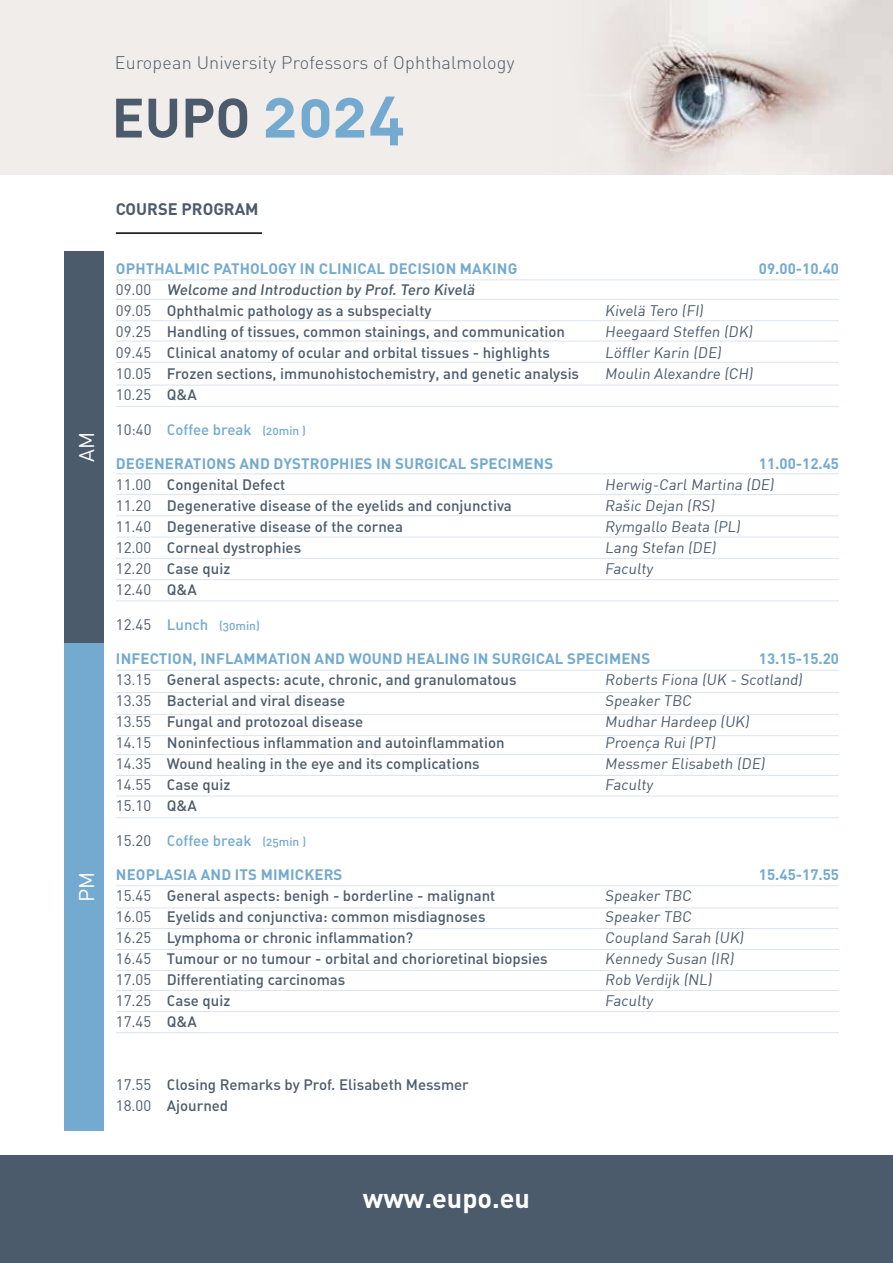
<style>
.page{position:relative;width:893px;height:1263px;background:#fff}
.page>*{position:absolute;margin:0;border:0;box-sizing:border-box;transform-origin:0 0}
.t1{font:54.6px "DIN Bold Alternate";color:#4c5b6b}
.t2{font:700 27px "DIN Pro";color:#fff}
.t3{font:21px "DIN Pro";color:#fff}
.t4{font:18px "DIN Light Alternate";letter-spacing:.01em;color:#4c5b6b}
.t5{font:700 16.5px "DIN Pro";color:#4c5b6b}
.t6{font:15px/21px "DIN Medium Alternate";color:#4c5b6b}
.t7{font:15px "DIN";color:#4c5b6b}
.t8{font:700 15px "DIN Pro";letter-spacing:.01em;color:#74aacf}
.t9{font:15px "DIN Medium Alternate";color:#74aacf}
.t10{font:12px "DIN Medium Alternate";color:#74aacf}
.s1{font-size:63.9px;color:#74aacf}
.s2{font-family:"DIN"}
.s3{font-family:"DIN Medium Alternate"}
.s4{font-family:"DIN";color:#4c5b6b}
.s5{font-size:12px}
.s6{font-family:"DIN";font-size:15px;color:#4c5b6b}
.s7{font-size:15px}
</style>
<div class="page">
<div style="left:64px;top:251px;width:39px;height:392px;background:#4c5b6b"></div>
<div style="left:0;top:1155px;width:893px;height:108px;background:#4c5b6b"></div>
<div style="left:0;top:0;width:893px;height:174px;background:#f1edea"></div>
<img style="left:609px;top:0;width:284px;height:174px">
<hr style="left:116px;top:232px;width:146px;height:2px;background:#000">
<hr style="left:116px;top:299px;width:723px;height:1px;background:#dae5f1">
<hr style="left:116px;top:280px;width:723px;height:1px;background:#dae5f1">
<hr style="left:116px;top:320px;width:723px;height:1px;background:#dae5f1">
<hr style="left:116px;top:341px;width:723px;height:1px;background:#dae5f1">
<hr style="left:116px;top:362px;width:723px;height:1px;background:#dae5f1">
<hr style="left:116px;top:385px;width:723px;height:1px;background:#dae5f1">
<hr style="left:116px;top:406px;width:723px;height:1px;background:#dae5f1">
<hr style="left:116px;top:474px;width:723px;height:1px;background:#dae5f1">
<hr style="left:116px;top:494px;width:723px;height:1px;background:#dae5f1">
<hr style="left:116px;top:516px;width:723px;height:1px;background:#dae5f1">
<hr style="left:116px;top:537px;width:723px;height:1px;background:#dae5f1">
<hr style="left:116px;top:990px;width:723px;height:1px;background:#dae5f1">
<hr style="left:116px;top:1011px;width:723px;height:1px;background:#dae5f1">
<hr style="left:116px;top:1032px;width:723px;height:1px;background:#dae5f1">
<hr style="left:116px;top:970px;width:723px;height:1px;background:#dae5f1">
<hr style="left:116px;top:579px;width:723px;height:1px;background:#dae5f1">
<hr style="left:116px;top:601px;width:723px;height:1px;background:#dae5f1">
<hr style="left:116px;top:558px;width:723px;height:1px;background:#dae5f1">
<hr style="left:116px;top:692px;width:723px;height:1px;background:#dae5f1">
<hr style="left:116px;top:775px;width:723px;height:1px;background:#dae5f1">
<hr style="left:116px;top:796px;width:723px;height:1px;background:#dae5f1">
<hr style="left:116px;top:817px;width:723px;height:1px;background:#dae5f1">
<hr style="left:116px;top:670px;width:723px;height:1px;background:#dae5f1">
<hr style="left:116px;top:714px;width:723px;height:1px;background:#dae5f1">
<hr style="left:116px;top:735px;width:723px;height:1px;background:#dae5f1">
<hr style="left:116px;top:754px;width:723px;height:1px;background:#dae5f1">
<hr style="left:116px;top:885px;width:723px;height:1px;background:#dae5f1">
<hr style="left:116px;top:908px;width:723px;height:1px;background:#dae5f1">
<hr style="left:116px;top:928px;width:723px;height:1px;background:#dae5f1">
<hr style="left:116px;top:949px;width:723px;height:1px;background:#dae5f1">
<div style="left:64px;top:643px;width:39px;height:488px;background:#74aacf"></div>
<p class="t4" style="left:115px;top:51px;width:401px">European University Professors of Ophthalmology</p>
<h1 class="t1" style="left:112px;top:82px;width:295px">EUPO <span class="s1">2024</span></h1>
<h3 class="t3" style="left:72px;top:462px;width:31px;rotate:-90deg">AM</h3>
<h3 class="t3" style="left:72px;top:902px;width:32px;rotate:-90deg">PM</h3>
<p class="t5" style="left:116px;top:198px;width:144px">COURSE PROGRAM</p>
<p class="t8" style="left:116px;top:259px;width:403px">OPHTHALMIC PATHOLOGY IN CLINICAL DECISION MAKING</p>
<p class="t8" style="left:759px;top:259px;width:82px">09.00-10.40</p>
<p class="t6" style="left:116px;top:279px;width:363px"><span class="s2">09.00</span> Welcome and Introduction by Prof. Tero Kivelä<br><span class="s2">09.05</span> Ophthalmic pathology as a subspecialty</p>
<p class="t7" style="left:605px;top:302px;width:102px">Kivelä Tero (FI)</p>
<p class="t6" style="left:116px;top:321px;width:451px"><span class="s2">09.25</span> Handling of tissues, common stainings, and communication</p>
<p class="t7" style="left:605px;top:323px;width:151px">Heegaard Steffen (DK)</p>
<p class="t6" style="left:116px;top:342px;width:436px"><span class="s2">09.45</span> Clinical anatomy of ocular and orbital tissues - highlights</p>
<p class="t7" style="left:605px;top:344px;width:120px">Löffler Karin (DE)</p>
<p class="t6" style="left:116px;top:363px;width:465px"><span class="s2">10.05</span> Frozen sections, immunohistochemistry, and genetic analysis</p>
<p class="t7" style="left:605px;top:365px;width:152px">Moulin Alexandre (CH)</p>
<p class="t7" style="left:116px;top:386px;width:83px">10.25 <span class="s3">Q&amp;A</span></p>
<p class="t9" style="left:116px;top:420px;width:192px"><span class="s4">10:40</span> Coffee break <span class="s5">(20min )</span></p>
<p class="t8" style="left:116px;top:454px;width:439px">DEGENERATIONS AND DYSTROPHIES IN SURGICAL SPECIMENS</p>
<p class="t8" style="left:759px;top:454px;width:82px">11.00-12.45</p>
<p class="t6" style="left:116px;top:474px;width:171px"><span class="s2">11.00</span> Congenital Defect</p>
<p class="t7" style="left:605px;top:476px;width:173px">Herwig-Carl Martina (DE)</p>
<p class="t6" style="left:116px;top:495px;width:397px"><span class="s2">11.20</span> Degenerative disease of the eyelids and conjunctiva</p>
<p class="t7" style="left:605px;top:497px;width:113px">Rašic Dejan (RS)</p>
<p class="t6" style="left:116px;top:516px;width:289px"><span class="s2">11.40</span> Degenerative disease of the cornea</p>
<p class="t7" style="left:605px;top:518px;width:139px">Rymgallo Beata (PL)</p>
<p class="t6" style="left:116px;top:537px;width:187px"><span class="s2">12.00</span> Corneal dystrophies</p>
<p class="t7" style="left:605px;top:539px;width:115px">Lang Stefan (DE)</p>
<p class="t6" style="left:116px;top:558px;width:116px"><span class="s2">12.20</span> Case quiz</p>
<p class="t7" style="left:605px;top:560px;width:52px">Faculty</p>
<p class="t7" style="left:116px;top:581px;width:83px">12.40 <span class="s3">Q&amp;A</span></p>
<p class="t10" style="left:116px;top:618px;width:146px"><span class="s6">12.45</span> <span class="s7">Lunch</span> (30min)</p>
<p class="t8" style="left:116px;top:649px;width:536px">INFECTION, INFLAMMATION AND WOUND HEALING IN SURGICAL SPECIMENS</p>
<p class="t8" style="left:759px;top:649px;width:82px">13.15-15.20</p>
<p class="t6" style="left:116px;top:669px;width:402px"><span class="s2">13.15</span> General aspects: acute, chronic, and granulomatous</p>
<p class="t7" style="left:605px;top:671px;width:201px">Roberts Fiona (UK - Scotland)</p>
<p class="t6" style="left:116px;top:690px;width:231px"><span class="s2">13.35</span> Bacterial and viral disease</p>
<p class="t7" style="left:605px;top:692px;width:90px">Speaker TBC</p>
<p class="t6" style="left:116px;top:711px;width:249px"><span class="s2">13.55</span> Fungal and protozoal disease</p>
<p class="t7" style="left:605px;top:713px;width:148px">Mudhar Hardeep (UK)</p>
<p class="t6" style="left:116px;top:732px;width:390px"><span class="s2">14.15</span> Noninfectious inflammation and autoinflammation</p>
<p class="t7" style="left:605px;top:734px;width:115px">Proença Rui (PT)</p>
<p class="t6" style="left:116px;top:753px;width:365px"><span class="s2">14.35</span> Wound healing in the eye and its complications</p>
<p class="t7" style="left:605px;top:755px;width:164px">Messmer Elisabeth (DE)</p>
<p class="t6" style="left:116px;top:774px;width:116px"><span class="s2">14.55</span> Case quiz</p>
<p class="t7" style="left:605px;top:776px;width:52px">Faculty</p>
<p class="t7" style="left:116px;top:797px;width:83px">15.10 <span class="s3">Q&amp;A</span></p>
<p class="t9" style="left:116px;top:831px;width:192px"><span class="s4">15.20</span> Coffee break <span class="s5">(25min )</span></p>
<p class="t8" style="left:116px;top:865px;width:228px">NEOPLASIA AND ITS MIMICKERS</p>
<p class="t8" style="left:759px;top:865px;width:82px">15.45-17.55</p>
<p class="t6" style="left:116px;top:885px;width:381px"><span class="s2">15.45</span> General aspects: benigh - borderline - malignant</p>
<p class="t7" style="left:605px;top:887px;width:90px">Speaker TBC</p>
<p class="t6" style="left:116px;top:906px;width:371px"><span class="s2">16.05</span> Eyelids and conjunctiva: common misdiagnoses</p>
<p class="t7" style="left:605px;top:908px;width:90px">Speaker TBC</p>
<p class="t6" style="left:116px;top:927px;width:299px"><span class="s2">16.25</span> Lymphoma or chronic inflammation?</p>
<p class="t7" style="left:605px;top:929px;width:142px">Coupland Sarah (UK)</p>
<p class="t6" style="left:116px;top:948px;width:433px"><span class="s2">16.45</span> Tumour or no tumour - orbital and chorioretinal biopsies</p>
<p class="t7" style="left:605px;top:950px;width:133px">Kennedy Susan (IR)</p>
<p class="t6" style="left:116px;top:969px;width:231px"><span class="s2">17.05</span> Differentiating carcinomas</p>
<p class="t7" style="left:605px;top:971px;width:111px">Rob Verdijk (NL)</p>
<p class="t6" style="left:116px;top:990px;width:116px"><span class="s2">17.25</span> Case quiz</p>
<p class="t7" style="left:605px;top:992px;width:52px">Faculty</p>
<p class="t7" style="left:116px;top:1013px;width:83px">17.45 <span class="s3">Q&amp;A</span></p>
<p class="t6" style="left:116px;top:1074px;width:354px"><span class="s2">17.55</span> Closing Remarks by Prof. Elisabeth Messmer<br><span class="s2">18.00</span> Ajourned</p>
<h2 class="t2" style="left:363px;top:1180px;width:169px">www.eupo.eu</h2>
</div>
